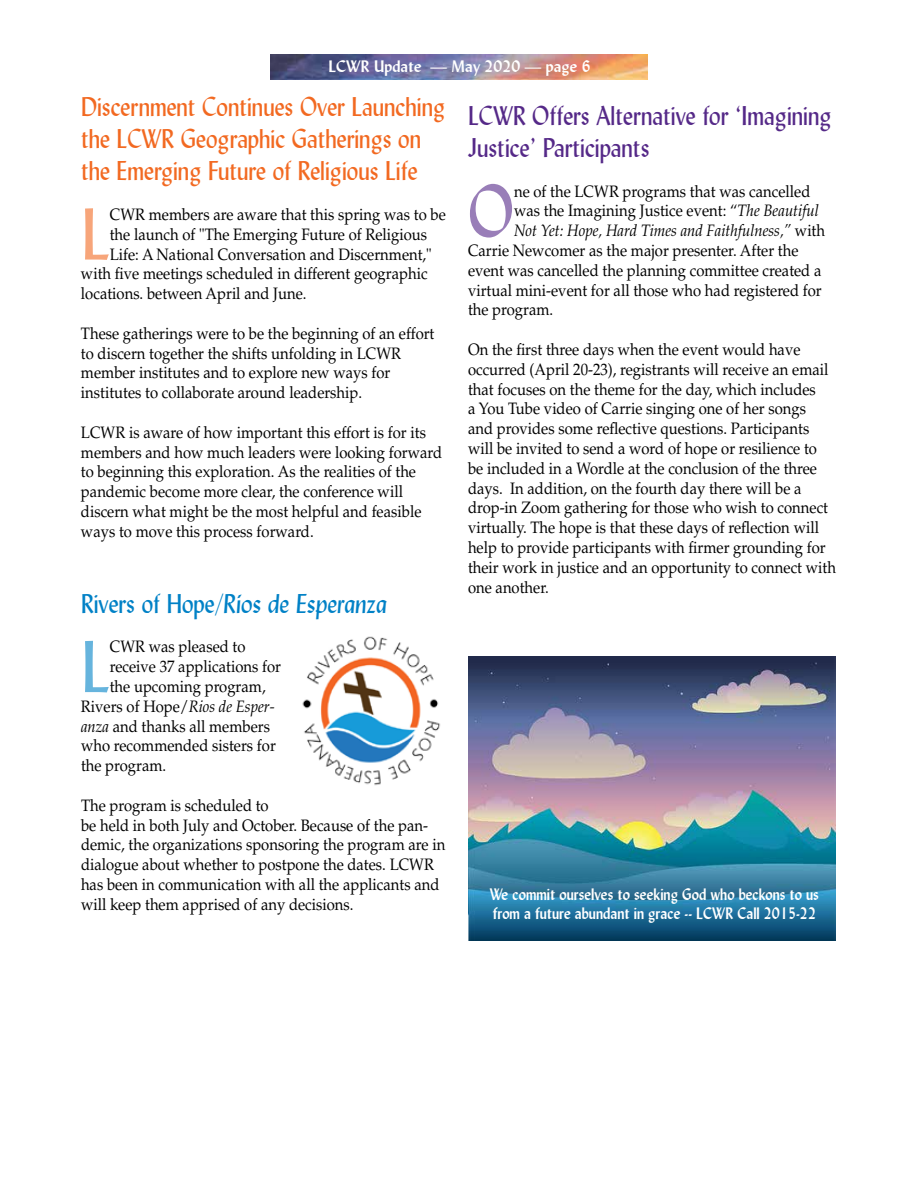
<style>
.page{position:relative;width:918px;height:1188px;background:#fff}
.page>*{position:absolute;margin:0;border:0;box-sizing:border-box;transform-origin:0 0}
.t1{font:72.45px "Lydian BT";color:#f7a57a;scale:.9 1}
.t2{font:72.45px "Lydian BT";color:#66b4dd;scale:.9 1}
.t3{font:72.45px "Lydian BT";color:#997eb8;scale:.9 1}
.t4{font:27px/32.4px "Lydian BT";color:#f26921;scale:.9 1}
.t5{font:27px/32.4px "Lydian BT";color:#552988;scale:.9 1}
.t6{font:italic 27px "Lydian BT";color:#0081c6;scale:.9 1}
.t7{font:16.5px/19.8px "Palatino LT Std";color:#000;scale:.9 1}
.t8{font:700 16.5px/19.8px "Lydian BT";color:#fff;scale:.9 1}
.t9{font:italic 16.5px "Palatino LT Std";color:#000;scale:.9 1}
.t10{font:700 16.5px "Lydian BT";color:#fff}
.s1{font-style:italic}
.s2{font-style:normal}
</style>
<div class="page">
<img style="left:271px;top:54px;width:377px;height:26px">
<img style="left:302px;top:636px;width:139px;height:150px">
<img style="left:468px;top:657px;width:367px;height:284px">
<p class="t10" style="left:328px;top:56px;width:264px">LCWR Update — May 2020 — page 6</p>
<h2 class="t4" style="left:81px;top:90px;width:406px">Discernment Continues Over Launching the LCWR Geographic Gatherings on the Emerging Future of Religious Life</h2>
<h1 class="t1" style="left:81px;top:190px;width:34px">L</h1>
<p class="t7" style="left:110px;top:205px;width:375px">CWR members are aware that this spring was to be</p>
<h2 class="t5" style="left:468px;top:99px;width:405px">LCWR Offers Alternative for ‘Imagining<br>Justice’ Participants</h2>
<h1 class="t3" style="left:468px;top:166px;width:53px">O</h1>
<p class="t7" style="left:514px;top:181px;width:331px">ne of the LCWR programs that was cancelled</p>
<p class="t7" style="left:514px;top:201px;width:340px">was the Imagining Justice event: “<span class="s1">The Beautiful</span></p>
<p class="t9" style="left:514px;top:221px;width:347px">Not Yet: Hope, Hard Times and Faithfulness,” <span class="s2">with</span></p>
<p class="t7" style="left:468px;top:241px;width:369px">Carrie Newcomer as the major presenter. After the</p>
<p class="t7" style="left:468px;top:261px;width:394px">event was cancelled the planning committee created a</p>
<p class="t7" style="left:468px;top:280px;width:395px">virtual mini-event for all those who had registered for</p>
<p class="t7" style="left:468px;top:300px;width:96px">the program.</p>
<p class="t7" style="left:468px;top:340px;width:410px">On the first three days when the event would have occurred (April 20-23), registrants will receive an email that focuses on the theme for the day, which includes<br>a You Tube video of Carrie singing one of her songs<br>and provides some reflective questions. Participants will be invited to send a word of hope or resilience to be included in a Wordle at the conclusion of the three days. In addition, on the fourth day there will be a drop-in Zoom gathering for those who wish to connect virtually. The hope is that these days of reflection will help to provide participants with firmer grounding for their work in justice and an opportunity to connect with one another.</p>
<p class="t7" style="left:110px;top:225px;width:354px">the launch of "The Emerging Future of Religious</p>
<p class="t7" style="left:110px;top:244px;width:359px">Life: A National Conversation and Discernment,"</p>
<p class="t7" style="left:81px;top:264px;width:387px">with five meetings scheduled in different geographic</p>
<p class="t7" style="left:81px;top:284px;width:252px">locations. between April and June.</p>
<p class="t7" style="left:81px;top:324px;width:394px">These gatherings were to be the beginning of an effort to discern together the shifts unfolding in LCWR member institutes and to explore new ways for institutes to collaborate around leadership.</p>
<p class="t7" style="left:81px;top:423px;width:403px">LCWR is aware of how important this effort is for its members and how much leaders were looking forward to beginning this exploration. As the realities of the pandemic become more clear, the conference will discern what might be the most helpful and feasible ways to move this process forward.</p>
<h2 class="t6" style="left:81px;top:587px;width:342px"><span class="s2">Rivers of Hope/</span>Rios de Esperanza</h2>
<h1 class="t2" style="left:81px;top:622px;width:34px">L</h1>
<p class="t7" style="left:110px;top:637px;width:152px">CWR was pleased to</p>
<p class="t7" style="left:110px;top:657px;width:192px">receive 37 applications for</p>
<p class="t7" style="left:110px;top:677px;width:175px">the upcoming program,</p>
<p class="t7" style="left:81px;top:697px;width:217px">Rivers of Hope/<span class="s1">Rios de Esper-</span></p>
<p class="t7" style="left:81px;top:716px;width:212px"><span class="s1">anza</span> and thanks all members</p>
<p class="t7" style="left:81px;top:736px;width:218px">who recommended sisters for</p>
<p class="t7" style="left:81px;top:756px;width:96px">the program.</p>
<p class="t7" style="left:81px;top:796px;width:406px">The program is scheduled to<br>be held in both July and October. Because of the pan&shy;demic, the organizations sponsoring the program are in dialogue about whether to postpone the dates. LCWR has been in communication with all the applicants and will keep them apprised of any decisions.</p>
<p class="t8" style="left:490px;top:884px;width:367px">We commit ourselves to seeking God who beckons to us from a future abundant in grace -- LCWR Call 2015-22</p>
</div>
